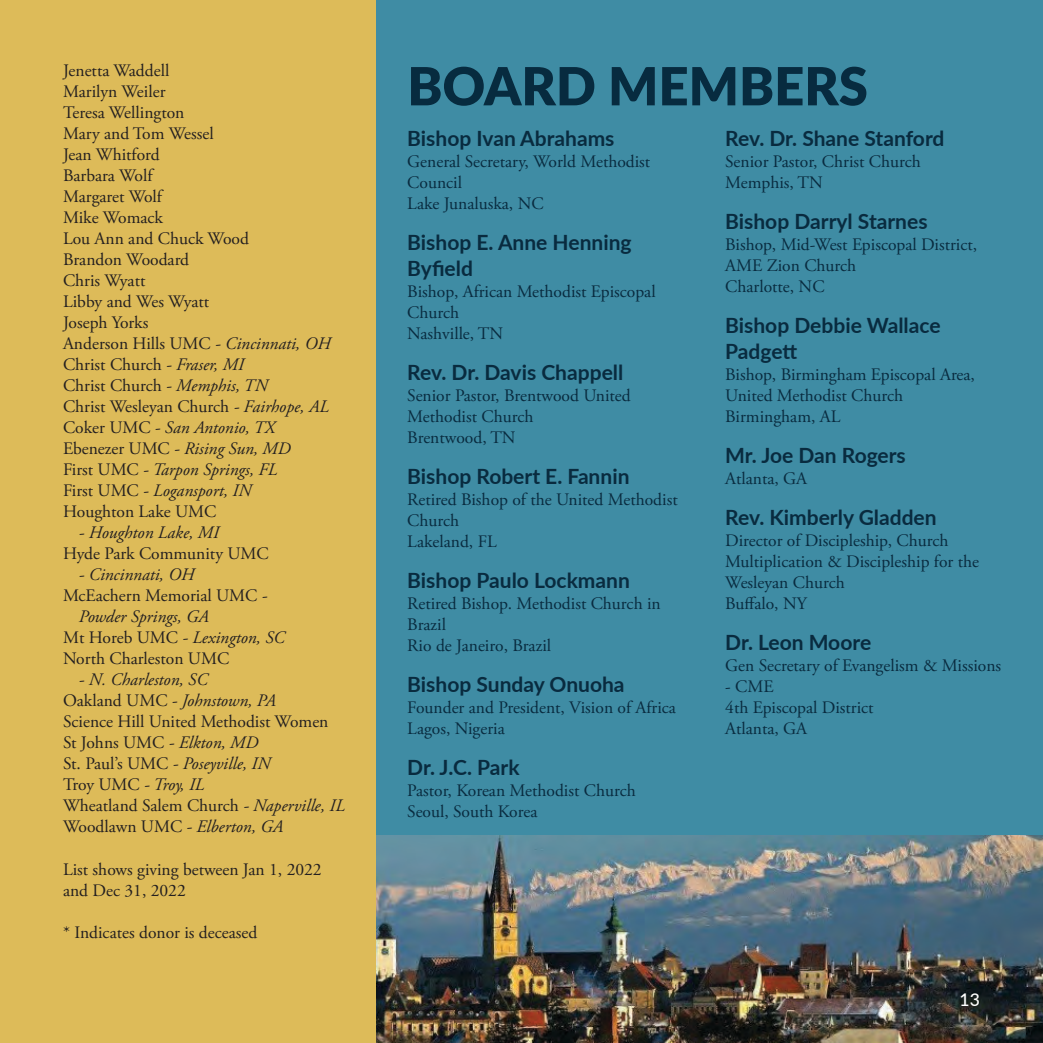
<style>
.page{position:relative;width:1043px;height:1043px;background:#fff}
.page>*{position:absolute;margin:0;border:0;box-sizing:border-box;transform-origin:0 0}
.t1{font:900 52.5px "Lato";color:#072b3f}
.t2{font:700 21px/25.2px "Lato";color:#092b3f}
.t3{font:17.5px/21px "Adobe Garamond Pro";color:#092b3f}
.t4{font:17.5px/21px "Adobe Garamond Pro";color:#231f20}
.t5{font:italic 17.5px "Adobe Garamond Pro";color:#231f20}
.t6{font:500 17.5px "Lato";color:#fff}
.s1{font-style:italic}
.s2{font-style:normal}
</style>
<div class="page">
<div style="left:375px;top:0;width:667px;height:1042px;background:#3f8ca4"></div>
<img style="left:375px;top:835px;width:667px;height:207px">
<div style="left:0;top:0;width:375px;height:1042px;background:#ddbb59"></div>
<p class="t4" style="left:63px;top:60px;width:108px">Jenetta Waddell</p>
<p class="t4" style="left:63px;top:81px;width:104px">Marilyn Weiler</p>
<p class="t4" style="left:63px;top:102px;width:123px">Teresa Wellington</p>
<p class="t4" style="left:63px;top:123px;width:152px">Mary and Tom Wessel</p>
<p class="t4" style="left:63px;top:144px;width:98px">Jean Whitford</p>
<p class="t4" style="left:63px;top:165px;width:91px">Barbara Wolf</p>
<p class="t4" style="left:63px;top:186px;width:100px">Margaret Wolf</p>
<p class="t4" style="left:63px;top:207px;width:101px">Mike Womack</p>
<p class="t4" style="left:63px;top:228px;width:187px">Lou Ann and Chuck Wood</p>
<p class="t4" style="left:63px;top:249px;width:128px">Brandon Woodard</p>
<p class="t4" style="left:63px;top:270px;width:84px">Chris Wyatt</p>
<p class="t4" style="left:63px;top:291px;width:148px">Libby and Wes Wyatt</p>
<p class="t4" style="left:63px;top:312px;width:87px">Joseph Yorks</p>
<p class="t4" style="left:63px;top:333px;width:269px">Anderson Hills UMC <span class="s1">- Cincinnati, OH</span></p>
<p class="t4" style="left:63px;top:354px;width:182px">Christ Church <span class="s1">- Fraser, MI</span></p>
<p class="t4" style="left:63px;top:375px;width:206px">Christ Church <span class="s1">- Memphis, TN</span></p>
<p class="t4" style="left:63px;top:396px;width:267px">Christ Wesleyan Church <span class="s1">- Fairhope, AL</span></p>
<p class="t5" style="left:63px;top:417px;width:213px"><span class="s2">Coker UMC</span> - San Antonio, TX</p>
<p class="t5" style="left:63px;top:438px;width:229px"><span class="s2">Ebenezer UMC</span> - Rising Sun, MD</p>
<p class="t5" style="left:63px;top:459px;width:216px"><span class="s2">First UMC</span> - Tarpon Springs, FL</p>
<p class="t5" style="left:63px;top:480px;width:190px"><span class="s2">First UMC</span> - Logansport, IN</p>
<p class="t4" style="left:63px;top:501px;width:155px">Houghton Lake UMC</p>
<p class="t5" style="left:79px;top:522px;width:142px">- Houghton Lake, MI</p>
<p class="t4" style="left:63px;top:543px;width:207px">Hyde Park Community UMC</p>
<p class="t5" style="left:79px;top:564px;width:117px">- Cincinnati, OH</p>
<p class="t4" style="left:79px;top:585px;width:190px;text-indent:-16px">McEachern Memorial UMC <span class="s1">-<br>Powder Springs, GA</span></p>
<p class="t5" style="left:63px;top:627px;width:223px"><span class="s2">Mt Horeb UMC</span> - Lexington, SC</p>
<p class="t4" style="left:63px;top:648px;width:168px">North Charleston UMC</p>
<p class="t5" style="left:79px;top:669px;width:130px">- N. Charleston, SC</p>
<p class="t5" style="left:63px;top:690px;width:214px"><span class="s2">Oakland UMC</span> - Johnstown, PA</p>
<p class="t4" style="left:63px;top:711px;width:267px">Science Hill United Methodist Women</p>
<p class="t4" style="left:63px;top:732px;width:197px">St Johns UMC <span class="s1">- Elkton, MD</span></p>
<p class="t5" style="left:63px;top:753px;width:209px"><span class="s2">St. Paul’s UMC</span> - Poseyville, IN</p>
<p class="t5" style="left:63px;top:774px;width:143px"><span class="s2">Troy UMC</span> - Troy, IL</p>
<p class="t4" style="left:63px;top:795px;width:283px">Wheatland Salem Church <span class="s1">- Naperville, IL</span></p>
<p class="t5" style="left:63px;top:816px;width:221px"><span class="s2">Woodlawn UMC</span> - Elberton, GA</p>
<p class="t4" style="left:63px;top:858px;width:260px">List shows giving between Jan 1, 2022 and Dec 31, 2022</p>
<p class="t4" style="left:63px;top:921px;width:196px">* Indicates donor is deceased</p>
<p class="t1" style="left:407px;top:47px;width:462px">BOARD MEMBERS</p>
<p class="t2" style="left:407px;top:125px;width:208px">Bishop Ivan Abrahams</p>
<p class="t3" style="left:407px;top:152px;width:244px">General Secretary, World Methodist<br>Council</p>
<p class="t3" style="left:407px;top:194px;width:138px">Lake Junaluska, NC</p>
<p class="t2" style="left:407px;top:229px;width:226px">Bishop E. Anne Henning<br>Byfield</p>
<p class="t3" style="left:407px;top:281px;width:250px">Bishop, African Methodist Episcopal<br>Church</p>
<p class="t3" style="left:407px;top:323px;width:97px">Nashville, TN</p>
<p class="t2" style="left:407px;top:358px;width:217px">Rev. Dr. Davis Chappell</p>
<p class="t3" style="left:407px;top:385px;width:225px">Senior Pastor, Brentwood United<br>Methodist Church</p>
<p class="t3" style="left:407px;top:427px;width:110px">Brentwood, TN</p>
<p class="t2" style="left:407px;top:462px;width:224px">Bishop Robert E. Fannin</p>
<p class="t3" style="left:407px;top:489px;width:272px">Retired Bishop of the United Methodist<br>Church</p>
<p class="t3" style="left:407px;top:531px;width:91px">Lakeland, FL</p>
<p class="t2" style="left:407px;top:566px;width:224px">Bishop Paulo Lockmann</p>
<p class="t3" style="left:407px;top:593px;width:255px">Retired Bishop. Methodist Church in<br>Brazil</p>
<p class="t3" style="left:407px;top:635px;width:145px">Rio de Janeiro, Brazil</p>
<p class="t2" style="left:407px;top:670px;width:219px">Bishop Sunday Onuoha</p>
<p class="t3" style="left:407px;top:697px;width:270px">Founder and President, Vision of Africa</p>
<p class="t3" style="left:407px;top:718px;width:99px">Lagos, Nigeria</p>
<p class="t2" style="left:407px;top:753px;width:114px">Dr. J.C. Park</p>
<p class="t3" style="left:407px;top:780px;width:230px">Pastor, Korean Methodist Church</p>
<p class="t3" style="left:407px;top:801px;width:132px">Seoul, South Korea</p>
<p class="t2" style="left:725px;top:125px;width:221px">Rev. Dr. Shane Stanford</p>
<p class="t3" style="left:725px;top:152px;width:197px">Senior Pastor, Christ Church<br>Memphis, TN</p>
<p class="t2" style="left:725px;top:208px;width:204px">Bishop Darryl Starnes</p>
<p class="t3" style="left:725px;top:235px;width:253px">Bishop, Mid-West Episcopal District,<br>AME Zion Church</p>
<p class="t3" style="left:725px;top:277px;width:101px">Charlotte, NC</p>
<p class="t2" style="left:725px;top:312px;width:217px">Bishop Debbie Wallace<br>Padgett</p>
<p class="t3" style="left:725px;top:364px;width:251px">Bishop, Birmingham Episcopal Area,</p>
<p class="t3" style="left:725px;top:385px;width:179px">United Methodist Church</p>
<p class="t3" style="left:725px;top:406px;width:117px">Birmingham, AL</p>
<p class="t2" style="left:725px;top:441px;width:182px">Mr. Joe Dan Rogers</p>
<p class="t3" style="left:725px;top:468px;width:83px">Atlanta, GA</p>
<p class="t2" style="left:725px;top:503px;width:213px">Rev. Kimberly Gladden</p>
<p class="t3" style="left:725px;top:530px;width:255px">Director of Discipleship, Church<br>Multiplication &amp; Discipleship for the<br>Wesleyan Church</p>
<p class="t3" style="left:725px;top:593px;width:83px">Buffalo, NY</p>
<p class="t2" style="left:725px;top:628px;width:147px">Dr. Leon Moore</p>
<p class="t3" style="left:725px;top:655px;width:277px">Gen Secretary of Evangelism &amp; Missions</p>
<p class="t3" style="left:725px;top:676px;width:150px">- CME<br>4th Episcopal District</p>
<p class="t3" style="left:725px;top:718px;width:83px">Atlanta, GA</p>
<p class="t6" style="left:959px;top:986px;width:22px">13</p>
</div>
